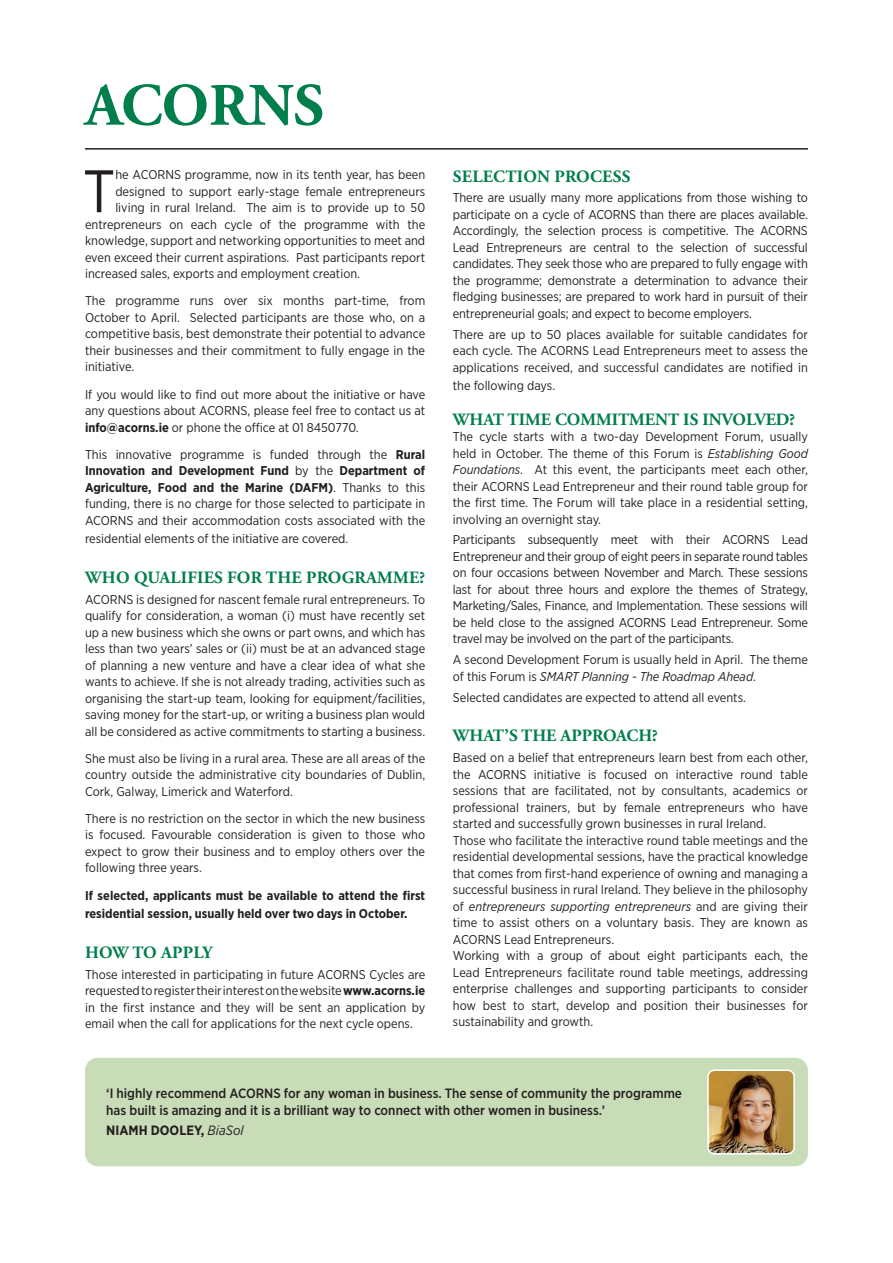
<style>
.page{position:relative;width:893px;height:1263px;background:#fff}
.page>*{position:absolute;margin:0;border:0;box-sizing:border-box;transform-origin:0 0}
.t1{font:700 60px "Adobe Garamond Pro";color:#007e4b}
.t2{font:59.85px "Gotham Narrow";color:#231f20}
.t3{font:700 17.25px "Adobe Garamond Pro";color:#007e4b}
.t4{font:500 13.5px/16.2px "Gotham Narrow";color:#231f20}
.t5{font:700 13.5px "Gotham Narrow";color:#231f20}
.t6{font:12.75px/16.5px "Gotham Narrow";color:#231f20;text-align:justify}
.t7{font:700 12.75px/18px "Gotham Narrow";color:#231f20}
.s1{font-weight:700}
.s2{font-style:italic}
.s3{font-weight:400;font-style:italic}
</style>
<div class="page">
<hr style="left:85px;top:148px;width:723px;height:2px;background:#231f20">
<div style="left:85px;top:1058px;width:723px;height:108px;background:#c9dcb8;border-radius:13px"></div>
<img style="left:710px;top:1072px;width:82px;height:82px">
<div style="left:707px;top:1069px;width:88px;height:85px;border:2px solid #fff;border-radius:6px"></div>
<h1 class="t1" style="left:85px;top:71px;width:240px">ACORNS</h1>
<h2 class="t2" style="left:83px;top:154px;width:34px">T</h2>
<p class="t6" style="left:115px;top:166px;width:311px">he ACORNS programme, now in its tenth year, has been</p>
<p class="t6" style="left:115px;top:183px;width:311px">designed to support early-stage female entrepreneurs</p>
<p class="t6" style="left:115px;top:199px;width:311px">living in rural Ireland. The aim is to provide up to 50</p>
<p class="t6" style="left:85px;top:216px;width:342px">entrepreneurs on each cycle of the programme with the</p>
<p class="t6" style="left:85px;top:232px;width:342px">knowledge, support and networking opportunities to meet and</p>
<p class="t6" style="left:85px;top:249px;width:342px">even exceed their current aspirations. Past participants report</p>
<p class="t6" style="left:85px;top:265px;width:277px">increased sales, exports and employment creation.</p>
<p class="t6" style="left:85px;top:292px;width:342px">The programme runs over six months part-time, from October to April. Selected participants are those who, on a competitive basis, best demonstrate their potential to advance their businesses and their commitment to fully engage in the initiative.</p>
<p class="t6" style="left:85px;top:385px;width:342px">If you would like to find out more about the initiative or have any questions about ACORNS, please feel free to contact us at <span class="s1">info@acorns.ie</span> or phone the office at 01 8450770.</p>
<p class="t6" style="left:85px;top:446px;width:342px">This innovative programme is funded through the <span class="s1">Rural Innovation and Development Fund</span> by the <span class="s1">Department of Agriculture, Food and the Marine (DAFM)</span>. Thanks to this funding, there is no charge for those selected to participate in ACORNS and their accommodation costs associated with the</p>
<p class="t6" style="left:85px;top:530px;width:265px">residential elements of the initiative are covered.</p>
<h3 class="t3" style="left:85px;top:567px;width:342px">WHO QUALIFIES FOR THE PROGRAMME?</h3>
<p class="t6" style="left:85px;top:591px;width:342px">ACORNS is designed for nascent female rural entrepreneurs. To qualify for consideration, a woman (i) must have recently set up a new business which she owns or part owns, and which has less than two years’ sales or (ii) must be at an advanced stage of planning a new venture and have a clear idea of what she wants to achieve. If she is not already trading, activities such as organising the start-up team, looking for equipment/facilities, saving money for the start-up, or writing a business plan would all be considered as active commitments to starting a business.</p>
<p class="t6" style="left:85px;top:750px;width:342px">She must also be living in a rural area. These are all areas of the country outside the administrative city boundaries of Dublin, Cork, Galway, Limerick and Waterford.</p>
<p class="t6" style="left:85px;top:810px;width:342px">There is no restriction on the sector in which the new business is focused. Favourable consideration is given to those who expect to grow their business and to employ others over the following three years.</p>
<p class="t7" style="left:85px;top:886px;width:342px">If selected, applicants must be available to attend the first residential session, usually held over two days in October.</p>
<h3 class="t3" style="left:85px;top:942px;width:129px">HOW TO APPLY</h3>
<p class="t6" style="left:85px;top:966px;width:342px">Those interested in participating in future ACORNS Cycles are requested to register their interest on the website <span class="s1">www.acorns.ie </span>in the first instance and they will be sent an application by email when the call for applications for the next cycle opens.</p>
<h3 class="t3" style="left:453px;top:166px;width:179px">SELECTION PROCESS</h3>
<p class="t6" style="left:453px;top:189px;width:357px">There are usually many more applications from those wishing to participate on a cycle of ACORNS than there are places available.<br>Accordingly, the selection process is competitive. The ACORNS Lead Entrepreneurs are central to the selection of successful candidates. They seek those who are prepared to fully engage with the programme; demonstrate a determination to advance their fledging businesses; are prepared to work hard in pursuit of their entrepreneurial goals; and expect to become employers.</p>
<p class="t6" style="left:453px;top:326px;width:357px">There are up to 50 places available for suitable candidates for each cycle. The ACORNS Lead Entrepreneurs meet to assess the applications received, and successful candidates are notified in</p>
<p class="t6" style="left:453px;top:377px;width:104px">the following days.</p>
<h3 class="t3" style="left:453px;top:409px;width:344px">WHAT TIME COMMITMENT IS INVOLVED?</h3>
<p class="t6" style="left:453px;top:428px;width:357px">The cycle starts with a two-day Development Forum, usually held in October. The theme of this Forum is <span class="s2">Establishing Good Foundations</span>. At this event, the participants meet each other, their ACORNS Lead Entrepreneur and their round table group for the first time. The Forum will take place in a residential setting, involving an overnight stay.</p>
<p class="t6" style="left:453px;top:531px;width:357px">Participants subsequently meet with their ACORNS Lead Entrepreneur and their group of eight peers in separate round tables on four occasions between November and March. These sessions last for about three hours and explore the themes of Strategy, Marketing/Sales, Finance, and Implementation. These sessions will be held close to the assigned ACORNS Lead Entrepreneur. Some travel may be involved on the part of the participants.</p>
<p class="t6" style="left:453px;top:651px;width:356px">A second Development Forum is usually held in April. The theme of this Forum is <span class="s2">SMART Planning - The Roadmap Ahead</span>.</p>
<p class="t6" style="left:453px;top:689px;width:295px">Selected candidates are expected to attend all events.</p>
<h3 class="t3" style="left:453px;top:726px;width:207px">WHAT’S THE APPROACH?</h3>
<p class="t6" style="left:453px;top:749px;width:357px;text-align:left">Based on a belief that entrepreneurs learn best from each other, the ACORNS initiative is focused on interactive round table sessions that are facilitated, not by consultants, academics or professional trainers, but by female entrepreneurs who have started and successfully grown businesses in rural Ireland.<br>Those who facilitate the interactive round table meetings and the residential developmental sessions, have the practical knowledge that comes from first-hand experience of owning and managing a successful business in rural Ireland. They believe in the philosophy of <span class="s2">entrepreneurs supporting entrepreneurs</span> and are giving their time to assist others on a voluntary basis. They are known as ACORNS Lead Entrepreneurs.<br>Working with a group of about eight participants each, the Lead Entrepreneurs facilitate round table meetings, addressing enterprise challenges and supporting participants to consider how best to start, develop and position their businesses for sustainability and growth.</p>
<p class="t4" style="left:106px;top:1085px;width:577px">‘I highly recommend ACORNS for any woman in business. The sense of community the programme has built is amazing and it is a brilliant way to connect with other women in business.’</p>
<p class="t5" style="left:106px;top:1122px;width:139px">NIAMH DOOLEY, <span class="s3">BiaSol</span></p>
</div>
